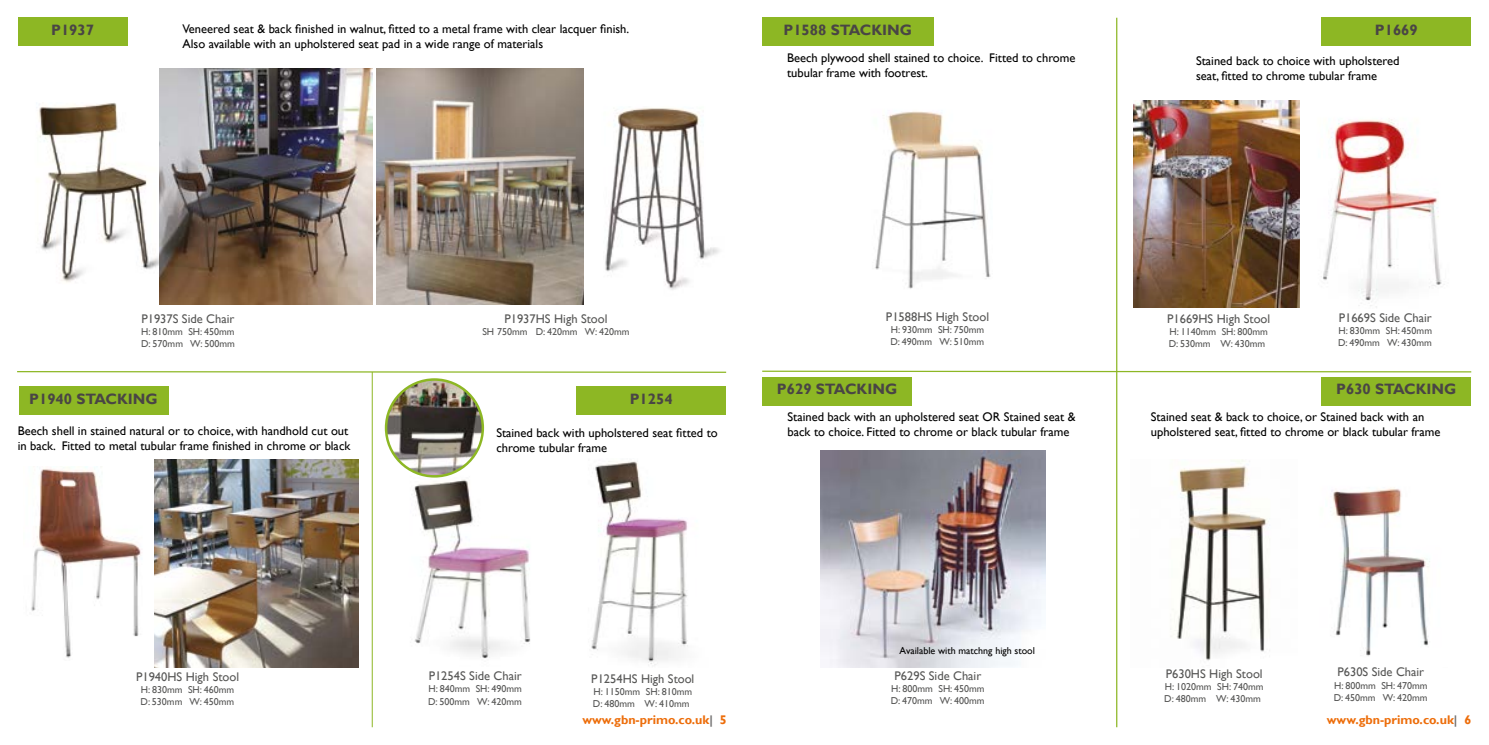
<style>
.page{position:relative;width:1489px;height:745px;background:#fff}
.page>*{position:absolute;margin:0;border:0;box-sizing:border-box;transform-origin:0 0}
.t1{font:700 15px "Gill Sans";color:#494545}
.t2{font:12.5px/15px "Gill Sans";color:#000}
.t3{font:12.5px "Gill Sans";color:#575756}
.t4{font:700 12.5px "Gill Sans";color:#ed6d0a}
.t5{font:10px/12px "Gill Sans";color:#575756}
.t6{font:10px "Gill Sans";color:#000}
.s1{color:#706f6f}
</style>
<div class="page">
<div style="left:18px;top:18px;width:110px;height:28px;background:#8db724"></div>
<hr style="left:372px;top:372px;width:1px;height:354px;background:#8db724">
<svg style="left:17px;top:371px;width:710px;height:2px"></svg>
<img style="left:37px;top:103px;width:122px;height:180px">
<img style="left:376px;top:68px;width:343px;height:236px">
<div style="left:19px;top:386px;width:149px;height:28px;background:#8db724"></div>
<img style="left:31px;top:466px;width:110px;height:192px">
<img style="left:154px;top:459px;width:204px;height:208px">
<div style="left:576px;top:386px;width:150px;height:28px;background:#8db724"></div>
<img style="left:395px;top:458px;width:293px;height:208px">
<img style="left:386px;top:379px;width:97px;height:97px;border-radius:48px">
<div style="left:385px;top:378px;width:99px;height:99px;border:2px solid #8db724;border-radius:50%"></div>
<div style="left:1321px;top:18px;width:149px;height:28px;background:#8db724"></div>
<img style="left:1133px;top:100px;width:309px;height:208px">
<hr style="left:1116px;top:18px;width:1px;height:708px;background:#8db724">
<svg style="left:762px;top:370px;width:710px;height:3px"></svg>
<div style="left:762px;top:376px;width:150px;height:29px;background:#8db724"></div>
<img style="left:820px;top:450px;width:225px;height:216px">
<div style="left:1321px;top:376px;width:149px;height:29px;background:#8db724"></div>
<img style="left:1172px;top:460px;width:97px;height:201px">
<img style="left:1331px;top:488px;width:99px;height:168px">
<div style="left:761px;top:18px;width:172px;height:28px;background:#8db724"></div>
<img style="left:875px;top:111px;width:116px;height:178px">
<img style="left:159px;top:68px;width:213px;height:236px">
<p class="t1" style="left:51px;top:21px;width:44px">P1937</p>
<p class="t2" style="left:182px;top:22px;width:448px">Veneered seat &amp; back finished in walnut, fitted to a metal frame with clear lacquer finish.<br>Also available with an upholstered seat pad in a wide range of materials</p>
<p class="t1" style="left:783px;top:21px;width:130px">P1588 STACKING</p>
<p class="t2" style="left:787px;top:50px;width:290px">Beech plywood shell stained to choice. Fitted to chrome tubular frame with footrest.</p>
<p class="t1" style="left:1374px;top:21px;width:44px">P1669</p>
<p class="t2" style="left:1195px;top:53px;width:205px">Stained back to choice with upholstered seat, fitted to chrome tubular frame</p>
<p class="t3" style="left:141px;top:311px;width:95px">P1937S Side Chair</p>
<p class="t5" style="left:141px;top:325px;width:95px">H: 810mm SH: 450mm<br>D: 570mm W: 500mm</p>
<p class="t3" style="left:504px;top:311px;width:105px">P1937HS High Stool</p>
<p class="t5" style="left:482px;top:325px;width:149px">SH 750mm D: 420mm W: 420mm</p>
<p class="t3" style="left:886px;top:309px;width:105px">P1588HS High Stool</p>
<p class="t5" style="left:890px;top:323px;width:95px">H: 930mm SH: 750mm<br>D: 490mm W: 510mm</p>
<p class="t3" style="left:1167px;top:312px;width:105px">P1669HS High Stool</p>
<p class="t5" style="left:1168px;top:326px;width:101px">H: 1140mm SH: 800mm<br>D: 530mm W: 430mm</p>
<p class="t3" style="left:1338px;top:310px;width:94px">P1669S Side Chair</p>
<p class="t5" style="left:1337px;top:324px;width:95px">H: 830mm SH: 450mm<br>D: 490mm W: 430mm</p>
<p class="t1" style="left:29px;top:389px;width:130px">P1940 STACKING</p>
<p class="t2" style="left:18px;top:423px;width:334px">Beech shell in stained natural or to choice, with handhold cut out in back. Fitted to metal tubular frame finished in chrome or black</p>
<p class="t1" style="left:629px;top:389px;width:44px">P1254</p>
<p class="t2" style="left:496px;top:425px;width:223px">Stained back with upholstered seat fitted to chrome tubular frame</p>
<p class="t1" style="left:777px;top:380px;width:122px">P629 STACKING</p>
<p class="t2" style="left:787px;top:409px;width:289px">Stained back with an upholstered seat OR Stained seat &amp; back to choice. Fitted to chrome or black tubular frame</p>
<p class="t1" style="left:1336px;top:380px;width:122px">P630 STACKING</p>
<p class="t2" style="left:1150px;top:409px;width:291px">Stained seat &amp; back to choice, or Stained back with an upholstered seat, fitted to chrome or black tubular frame</p>
<p class="t3" style="left:136px;top:669px;width:105px">P1940HS High Stool</p>
<p class="t5" style="left:140px;top:683px;width:95px">H: 830mm SH: 460mm<br>D: 530mm W: 450mm</p>
<p class="t3" style="left:428px;top:668px;width:95px">P1254S Side Chair</p>
<p class="t5" style="left:428px;top:682px;width:95px">H: 840mm SH: 490mm<br>D: 500mm W: 420mm</p>
<p class="t3" style="left:591px;top:671px;width:105px">P1254HS High Stool</p>
<p class="t5" style="left:593px;top:685px;width:101px">H: 1150mm SH: 810mm<br>D: 480mm W: 410mm</p>
<p class="t4" style="left:582px;top:712px;width:146px">www.gbn-primo.co.uk<span class="s1">|</span> 5</p>
<p class="t6" style="left:899px;top:644px;width:137px">Available with matchng high stool</p>
<p class="t3" style="left:894px;top:668px;width:88px">P629S Side Chair</p>
<p class="t5" style="left:890px;top:682px;width:95px">H: 800mm SH: 450mm<br>D: 470mm W: 400mm</p>
<p class="t3" style="left:1165px;top:666px;width:98px">P630HS High Stool</p>
<p class="t5" style="left:1164px;top:680px;width:101px">H: 1020mm SH: 740mm<br>D: 480mm W: 430mm</p>
<p class="t3" style="left:1337px;top:664px;width:88px">P630S Side Chair</p>
<p class="t5" style="left:1333px;top:678px;width:95px">H: 800mm SH: 470mm<br>D: 450mm W: 420mm</p>
<p class="t4" style="left:1326px;top:712px;width:146px">www.gbn-primo.co.uk<span class="s1">|</span> 6</p>
</div>
